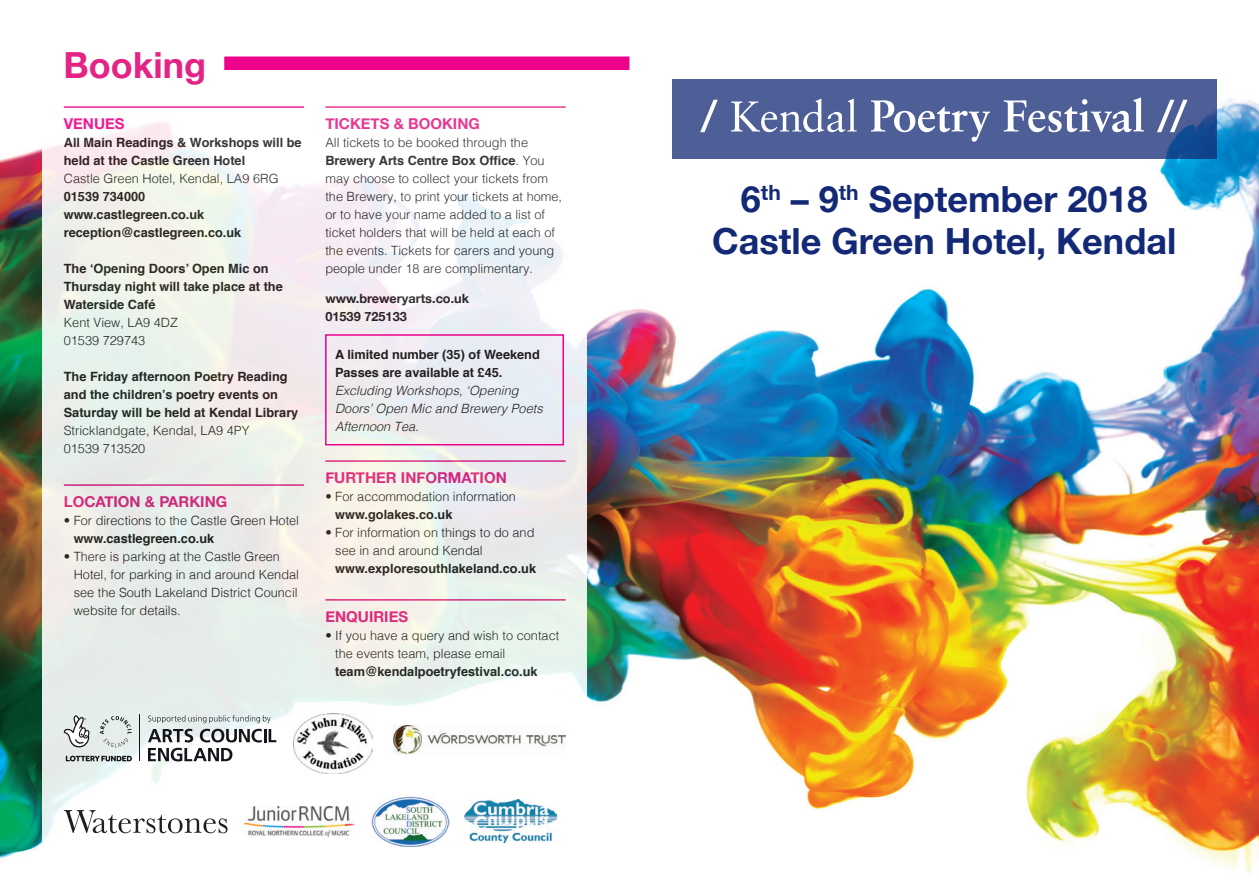
<style>
.page{position:relative;width:1259px;height:893px;background:#fff}
.page>*{position:absolute;margin:0;border:0;box-sizing:border-box;transform-origin:0 0}
.t1{font:700 36px/42px "Helvetica Neue";color:#142975;text-align:center}
.t2{font:700 36px "Helvetica Neue";color:#e32485}
.t3{font:700 15px "Helvetica Neue";color:#e32485}
.t4{font:700 15px "Helvetica Neue";color:#ed028c}
.t5{font:300 12.75px/18px "Helvetica";color:#231f20}
.t6{font:700 12.75px/18px "Helvetica";color:#231f20}
.t7{font:italic 300 12.75px/18px "Helvetica";color:#231f20}
.t8{font:700 12.75px/18px "Helvetica Neue";color:#231f20}
.s1{font-weight:700}
</style>
<div class="page">
<img style="left:0;top:56px;width:1259px;height:818px">
<div style="left:672px;top:79px;width:544px;height:79px;background:#4e5e97"></div>
<svg style="left:700px;top:100px;width:18px;height:32px"></svg>
<svg style="left:731px;top:99px;width:125px;height:33px"></svg>
<svg style="left:871px;top:100px;width:119px;height:42px"></svg>
<svg style="left:1004px;top:97px;width:140px;height:35px"></svg>
<svg style="left:1157px;top:100px;width:30px;height:32px"></svg>
<div style="left:43px;top:106px;width:544px;height:764px;background:linear-gradient(to bottom,#f2f2f1,#f2f6f3)"></div>
<hr style="left:64px;top:106px;width:240px;height:2px;background:#ed028c">
<hr style="left:64px;top:484px;width:240px;height:2px;background:#e32485">
<hr style="left:325px;top:106px;width:241px;height:2px;background:#e32485">
<hr style="left:325px;top:460px;width:241px;height:2px;background:#e32485">
<hr style="left:325px;top:599px;width:241px;height:2px;background:#e32485">
<div style="left:42px;top:43px;width:270px;height:58px;background:#fff"></div>
<img style="left:294px;top:714px;width:79px;height:60px">
<img style="left:394px;top:725px;width:171px;height:31px">
<img style="left:244px;top:807px;width:110px;height:29px">
<img style="left:464px;top:799px;width:92px;height:44px">
<div style="left:224px;top:57px;width:405px;height:13px;background:#ed028c"></div>
<svg style="left:100px;top:716px;width:32px;height:31px"></svg>
<svg style="left:148px;top:729px;width:45px;height:13px"></svg>
<svg style="left:200px;top:729px;width:76px;height:13px"></svg>
<svg style="left:148px;top:748px;width:84px;height:13px"></svg>
<svg style="left:148px;top:715px;width:123px;height:8px"></svg>
<hr style="left:139px;top:714px;width:1px;height:47px;background:#15141a">
<svg style="left:66px;top:756px;width:66px;height:5px"></svg>
<svg style="left:64px;top:715px;width:26px;height:32px"></svg>
<img style="left:372px;top:797px;width:77px;height:50px">
<svg style="left:64px;top:810px;width:163px;height:23px"></svg>
<div style="left:325px;top:334px;width:239px;height:111px;border:2px solid #ed028c"></div>
<h1 class="t2" style="left:63px;top:37px;width:144px">Booking</h1>
<p class="t4" style="left:64px;top:112px;width:62px">VENUES</p>
<p class="t6" style="left:64px;top:134px;width:239px">All Main Readings &amp; Workshops will be held at the Castle Green Hotel</p>
<p class="t5" style="left:64px;top:169px;width:216px">Castle Green Hotel, Kendal, LA9 6RG</p>
<p class="t6" style="left:64px;top:188px;width:179px">01539 734000 www.castlegreen.co.uk reception@castlegreen.co.uk</p>
<p class="t6" style="left:64px;top:260px;width:220px">The ‘Opening Doors’ Open Mic on<br>Thursday night will take place at the<br>Waterside Café</p>
<p class="t5" style="left:64px;top:313px;width:116px">Kent View, LA9 4DZ<br>01539 729743</p>
<p class="t6" style="left:64px;top:368px;width:236px">The Friday afternoon Poetry Reading and the children’s poetry events on<br>Saturday will be held at Kendal Library</p>
<p class="t5" style="left:64px;top:421px;width:187px">Stricklandgate, Kendal, LA9 4PY<br>01539 713520</p>
<p class="t3" style="left:64px;top:490px;width:165px">LOCATION &amp; PARKING</p>
<p class="t5" style="left:64px;top:511px;width:237px">• For directions to the Castle Green Hotel</p>
<p class="t6" style="left:74px;top:530px;width:142px">www.castlegreen.co.uk</p>
<p class="t5" style="left:74px;top:547px;width:227px;text-indent:-10px">• There is parking at the Castle Green Hotel, for parking in and around Kendal see the South Lakeland District Council website for details.</p>
<p class="t3" style="left:325px;top:112px;width:156px">TICKETS &amp; BOOKING</p>
<p class="t5" style="left:325px;top:133px;width:238px">All tickets to be booked through the <span class="s1">Brewery Arts Centre Box Office</span>. You may choose to collect your tickets from the Brewery, to print your tickets at home, or to have your name added to a list of ticket holders that will be held at each of the events. Tickets for carers and young people under 18 are complimentary.</p>
<p class="t8" style="left:325px;top:290px;width:145px">www.breweryarts.co.uk<br>01539 725133</p>
<p class="t6" style="left:335px;top:345px;width:206px">A limited number (35) of Weekend<br>Passes are available at £45.</p>
<p class="t7" style="left:335px;top:380px;width:209px">Excluding Workshops, ‘Opening<br>Doors’ Open Mic and Brewery Poets<br>Afternoon Tea.</p>
<p class="t3" style="left:325px;top:466px;width:183px">FURTHER INFORMATION</p>
<p class="t5" style="left:325px;top:487px;width:192px">• For accommodation information</p>
<p class="t6" style="left:335px;top:506px;width:119px">www.golakes.co.uk</p>
<p class="t5" style="left:335px;top:523px;width:201px;text-indent:-10px">• For information on things to do and see in and around Kendal</p>
<p class="t6" style="left:335px;top:560px;width:202px">www.exploresouthlakeland.co.uk</p>
<p class="t3" style="left:325px;top:605px;width:84px">ENQUIRIES</p>
<p class="t5" style="left:335px;top:625px;width:225px;text-indent:-10px">• If you have a query and wish to contact the events team, please email</p>
<p class="t6" style="left:335px;top:662px;width:204px">team@kendalpoetryfestival.co.uk</p>
<h1 class="t1" style="left:712px;top:179px;width:465px">6<sup>th</sup> – 9<sup>th</sup> September 2018<br>Castle Green Hotel, Kendal</h1>
</div>
